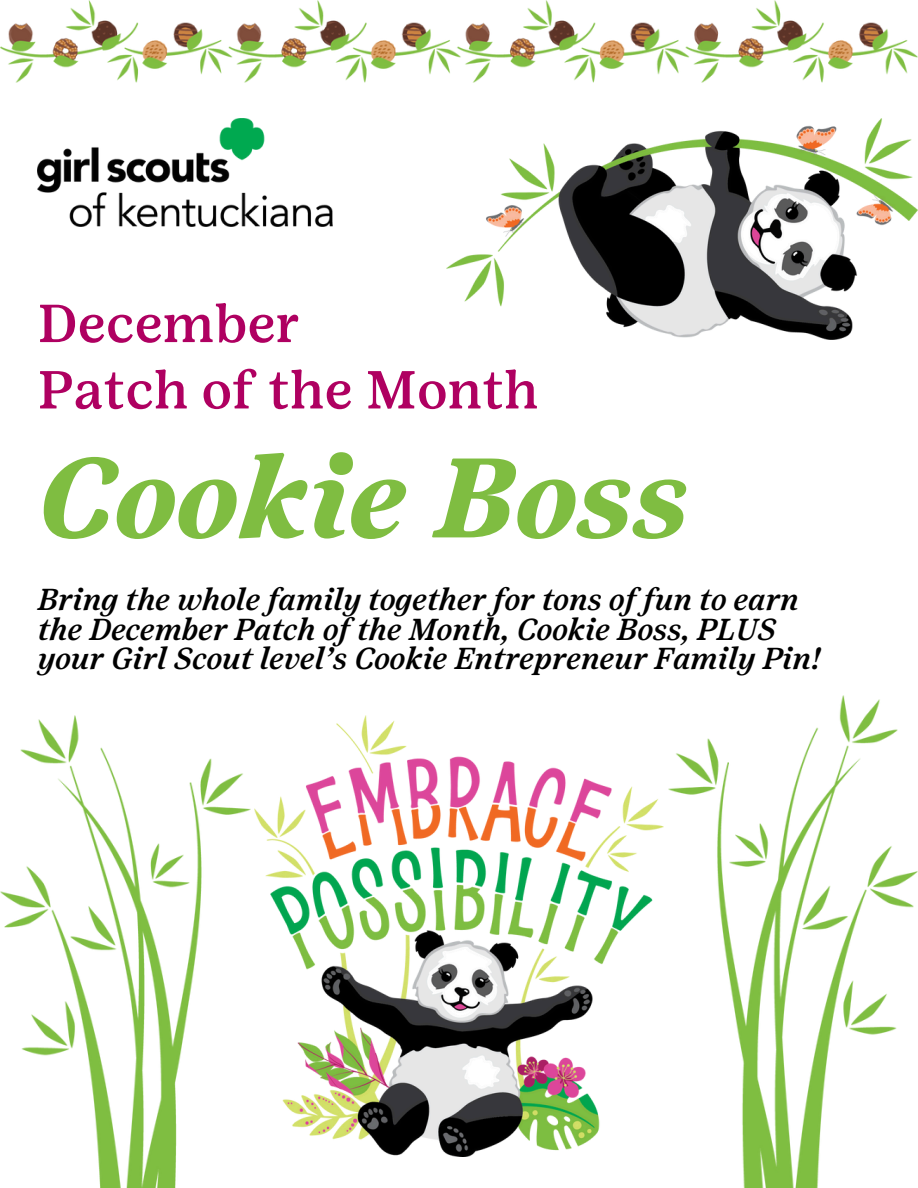
<style>
.page{position:relative;width:918px;height:1188px;background:#fff}
.page>*{position:absolute;margin:0;border:0;box-sizing:border-box;transform-origin:0 0}
.t1{font:italic 700 112.65px "Girl Scout Text";color:#7fbd41}
.t2{font:500 53.4px/66.3px "Girl Scout Text";color:#af0061}
.t3{font:italic 500 30.3px/29.4px "Girl Scout Text";color:#000}
</style>
<div class="page">
<img style="left:38px;top:119px;width:294px;height:108px">
<img style="left:0;top:0;width:918px;height:82px">
<img style="left:447px;top:119px;width:471px;height:220px">
<img style="left:254px;top:716px;width:410px;height:441px">
<img style="left:0;top:716px;width:250px;height:472px">
<img style="left:668px;top:695px;width:250px;height:493px">
<h2 class="t2" style="left:38px;top:290px;width:502px">December<br>Patch of the Month</h2>
<p class="t1" style="left:38px;top:432px;width:653px">Cookie Boss</p>
<p class="t3" style="left:38px;top:585px;width:784px">Bring the whole family together for tons of fun to earn the December Patch of the Month, Cookie Boss, PLUS your Girl Scout level’s Cookie Entrepreneur Family Pin!</p>
</div>
